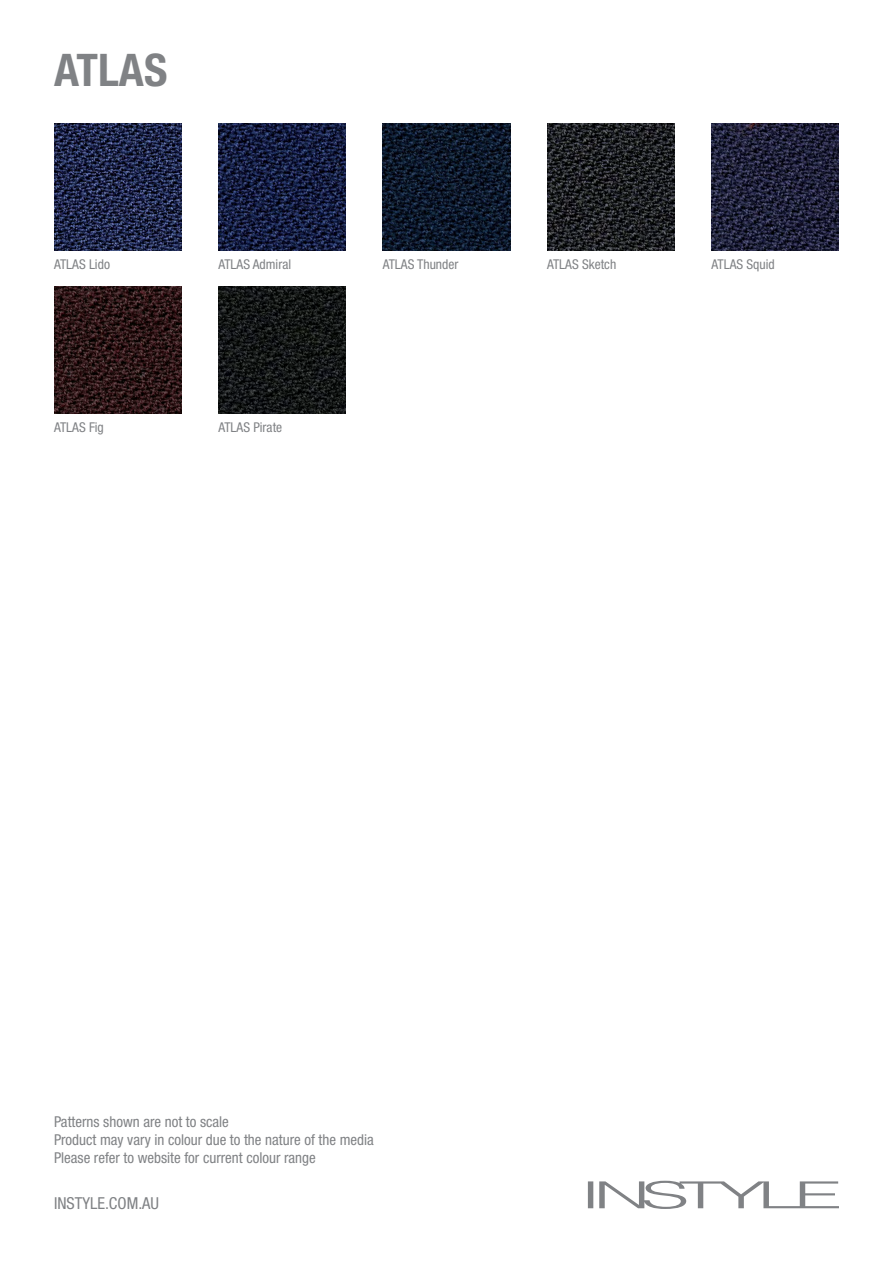
<style>
.page{position:relative;width:893px;height:1263px;background:#fff}
.page>*{position:absolute;margin:0;border:0;box-sizing:border-box;transform-origin:0 0}
.t1{font:700 condensed 45px "Helvetica Neue LT Std";color:#808285}
.t2{font:condensed 16.5px "Helvetica Neue LT Std";color:#808285}
.t3{font:condensed 15px/18px "Helvetica Neue LT Std";color:#808285}
.t4{font:condensed 13.5px "Helvetica Neue LT Std";color:#808285}
</style>
<div class="page">
<svg style="left:588px;top:1181px;width:251px;height:28px"></svg>
<img style="left:54px;top:123px;width:128px;height:128px">
<img style="left:218px;top:123px;width:128px;height:128px">
<img style="left:383px;top:123px;width:127px;height:128px">
<img style="left:547px;top:123px;width:128px;height:128px">
<img style="left:218px;top:286px;width:128px;height:128px">
<img style="left:54px;top:286px;width:128px;height:128px">
<img style="left:711px;top:123px;width:128px;height:128px">
<h1 class="t1" style="left:54px;top:43px;width:115px">ATLAS</h1>
<p class="t4" style="left:54px;top:256px;width:57px">ATLAS Lido</p>
<p class="t4" style="left:218px;top:256px;width:74px">ATLAS Admiral</p>
<p class="t4" style="left:383px;top:256px;width:77px">ATLAS Thunder</p>
<p class="t4" style="left:547px;top:256px;width:71px">ATLAS Sketch</p>
<p class="t4" style="left:54px;top:419px;width:51px">ATLAS Fig</p>
<p class="t4" style="left:218px;top:419px;width:65px">ATLAS Pirate</p>
<p class="t4" style="left:711px;top:256px;width:65px">ATLAS Squid</p>
<p class="t3" style="left:54px;top:1112px;width:321px">Patterns shown are not to scale<br>Product may vary in colour due to the nature of the media<br>Please refer to website for current colour range</p>
<p class="t2" style="left:54px;top:1193px;width:107px">INSTYLE.COM.AU</p>
</div>
